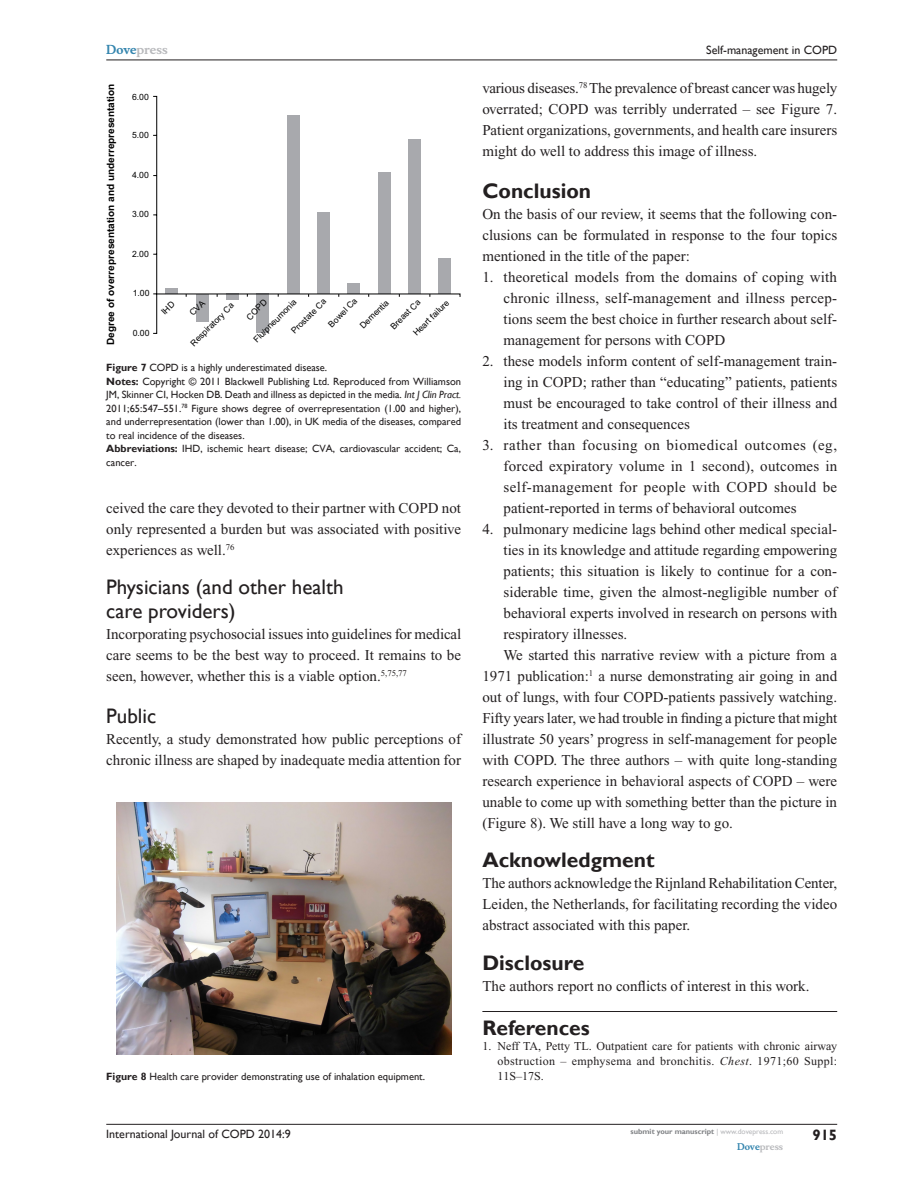
<style>
.page{position:relative;width:918px;height:1188px;background:#fff}
.page>*{position:absolute;margin:0;border:0;box-sizing:border-box;transform-origin:0 0}
.t1{font:21px/24px "Gill Sans";color:#231f20}
.RefH{font:700 21px "Gill Sans";color:#231f20}
.TxF{font:15px/21px "Times New Roman";color:#231f20;text-align:justify}
.NL-m{font:15px/21px "Times New Roman";color:#231f20;text-align:justify}
.Tx{font:15px/21px "Times New Roman";color:#231f20;text-align:justify}
.t2{font:700 15px "Gill Sans";color:#231f20}
.RefNL1{font:12px/15px "Times New Roman";letter-spacing:.03em;color:#231f20;text-align:justify}
.t3{font:12px "Gill Sans";color:#231f20}
.t4{font:700 12px "Musee";color:#b8b9bc}
.FigSNRI{font:10.5px/13.5px "Gill Sans";color:#231f20;text-align:justify}
.FC{font:10.5px "Gill Sans";color:#231f20}
.t5{font:700 10.05px "Arial";color:#000}
.t6{font:700 9px "Musee";color:#b8b9bc}
.t7{font:8.55px "Arial";color:#000}
.t8{font:700 7.5px "Gill Sans";color:#808285}
.s1{color:#3485ae}
.s2{font-weight:700}
.s3{font-style:italic}
.s4{font-weight:400;color:#b8b9bc}
</style>
<div class="page">
<hr style="left:106px;top:1124px;width:731px;height:1px;background:#231f20">
<hr style="left:106px;top:60px;width:731px;height:1px;background:#231f20">
<hr style="left:482px;top:1011px;width:355px;height:1px;background:#231f20">
<div style="left:153px;top:96px;width:4px;height:238px;border:1px solid #000"></div>
<div style="left:438px;top:259px;width:13px;height:35px;background:#a8a9ad"></div>
<div style="left:409px;top:140px;width:12px;height:154px;background:#a8a9ad"></div>
<div style="left:378px;top:172px;width:13px;height:122px;background:#a8a9ad"></div>
<div style="left:348px;top:283px;width:12px;height:11px;background:#a8a9ad"></div>
<div style="left:257px;top:294px;width:12px;height:39px;background:#a8a9ad"></div>
<div style="left:196px;top:294px;width:13px;height:27px;background:#a8a9ad"></div>
<div style="left:165px;top:289px;width:13px;height:5px;background:#a8a9ad"></div>
<div style="left:317px;top:213px;width:13px;height:81px;background:#a8a9ad"></div>
<div style="left:287px;top:116px;width:12px;height:178px;background:#a8a9ad"></div>
<img style="left:116px;top:803px;width:335px;height:251px">
<svg style="left:153px;top:293px;width:307px;height:23px"></svg>
<p class="t4" style="left:106px;top:43px;width:63px"><span class="s1">Dove</span>press</p>
<p class="t5" style="left:105px;top:345px;width:263px;rotate:-90deg">Degree of overrepresentation and underrepresentation</p>
<p class="FC" style="left:106px;top:362px;width:222px"><span class="s2">Figure 7</span> COPD is a highly underestimated disease.</p>
<p class="FigSNRI" style="left:106px;top:375px;width:356px"><span class="s2">Notes:</span> Copyright © 2011 Blackwell Publishing Ltd. Reproduced from Williamson JM, Skinner CI, Hocken DB. Death and illness as depicted in the media. <span class="s3">Int J Clin Pract.<br></span>2011;65:547–551.<sup>78</sup> Figure shows degree of overrepresentation (1.00 and higher), and underrepresentation (lower than 1.00), in UK media of the diseases, compared to real incidence of the diseases.</p>
<p class="FigSNRI" style="left:106px;top:442px;width:356px"><span class="s2">Abbreviations:</span> IHD, ischemic heart disease; CVA, cardiovascular accident; Ca, cancer.</p>
<p class="t7" style="left:132px;top:92px;width:18px">6.00</p>
<p class="t7" style="left:132px;top:130px;width:18px">5.00</p>
<p class="t7" style="left:132px;top:170px;width:18px">4.00</p>
<p class="t7" style="left:132px;top:209px;width:18px">3.00</p>
<p class="t7" style="left:132px;top:249px;width:18px">2.00</p>
<p class="t7" style="left:133px;top:288px;width:18px">1.00</p>
<p class="t7" style="left:133px;top:328px;width:18px">0.00</p>
<p class="t7" style="left:289px;top:329px;width:47px;rotate:-45deg">Prostate Ca</p>
<p class="t7" style="left:326px;top:322px;width:38px;rotate:-45deg">Bowel Ca</p>
<p class="t7" style="left:358px;top:324px;width:38px;rotate:-45deg">Dementia</p>
<p class="t7" style="left:388px;top:324px;width:40px;rotate:-45deg">Breast Ca</p>
<p class="t7" style="left:189px;top:341px;width:59px;rotate:-45deg">Respiratory Ca</p>
<p class="t7" style="left:245px;top:315px;width:26px;rotate:-45deg">COPD</p>
<p class="t7" style="left:251px;top:337px;width:58px;rotate:-45deg">Flu/pneumonia</p>
<p class="t7" style="left:411px;top:331px;width:48px;rotate:-45deg">Heart failure</p>
<p class="TxF" style="left:106px;top:497px;width:356px">ceived the care they devoted to their partner with COPD not only represented a burden but was associated with positive experiences as well.<sup>76</sup></p>
<h2 class="t1" style="left:106px;top:575px;width:239px">Physicians (and other health care providers)</h2>
<p class="TxF" style="left:106px;top:623px;width:357px">Incorporating psychosocial issues into guidelines for medical care seems to be the best way to proceed. It remains to be seen, however, whether this is a viable option.<sup>5,75,77</sup></p>
<h2 class="t1" style="left:106px;top:704px;width:52px">Public</h2>
<p class="TxF" style="left:106px;top:728px;width:356px">Recently, a study demonstrated how public perceptions of chronic illness are shaped by inadequate media attention for</p>
<p class="FC" style="left:106px;top:1070px;width:320px"><span class="s2">Figure 8</span> Health care provider demonstrating use of inhalation equipment.</p>
<p class="t3" style="left:706px;top:43px;width:132px">Self-management in COPD</p>
<p class="TxF" style="left:482px;top:77px;width:356px">various diseases.<sup>78</sup> The prevalence of breast cancer was hugely overrated; COPD was terribly underrated – see Figure 7.<br>Patient organizations, governments, and health care insurers might do well to address this image of illness.</p>
<h1 class="RefH" style="left:482px;top:178px;width:110px">Conclusion</h1>
<p class="TxF" style="left:482px;top:203px;width:356px">On the basis of our review, it seems that the following con&shy;clusions can be formulated in response to the four topics mentioned in the title of the paper:</p>
<p class="NL-m" style="left:504px;top:266px;width:335px;text-indent:-21px">1. theoretical models from the domains of coping with chronic illness, self-management and illness percep&shy;tions seem the best choice in further research about self&shy;management for persons with COPD</p>
<p class="NL-m" style="left:504px;top:350px;width:335px;text-indent:-21px">2. these models inform content of self-management train&shy;ing in COPD; rather than “educating” patients, patients must be encouraged to take control of their illness and its treatment and consequences</p>
<p class="NL-m" style="left:504px;top:434px;width:335px;text-indent:-21px">3. rather than focusing on biomedical outcomes (eg, forced expiratory volume in 1 second), outcomes in self-management for people with COPD should be patient-reported in terms of behavioral outcomes</p>
<p class="NL-m" style="left:504px;top:518px;width:335px;text-indent:-21px">4. pulmonary medicine lags behind other medical special&shy;ties in its knowledge and attitude regarding empowering patients; this situation is likely to continue for a con&shy;siderable time, given the almost-negligible number of behavioral experts involved in research on persons with respiratory illnesses.</p>
<p class="Tx" style="left:482px;top:644px;width:357px;text-indent:21px">We started this narrative review with a picture from a 1971 publication:<sup>1</sup> a nurse demonstrating air going in and out of lungs, with four COPD-patients passively watching.<br>Fifty years later, we had trouble in finding a picture that might illustrate 50 years’ progress in self-management for people with COPD. The three authors – with quite long-standing research experience in behavioral aspects of COPD – were unable to come up with something better than the picture in (Figure 8). We still have a long way to go.</p>
<h1 class="RefH" style="left:482px;top:847px;width:174px">Acknowledgment</h1>
<p class="TxF" style="left:482px;top:872px;width:356px">The authors acknowledge the Rijnland Rehabilitation Center, Leiden, the Netherlands, for facilitating recording the video abstract associated with this paper.</p>
<h1 class="RefH" style="left:482px;top:950px;width:103px">Disclosure</h1>
<p class="TxF" style="left:482px;top:976px;width:329px">The authors report no conflicts of interest in this work.</p>
<p class="RefH" style="left:482px;top:1015px;width:109px">References</p>
<p class="RefNL1" style="left:497px;top:1038px;width:341px;text-indent:-15px">1. Neff TA, Petty TL. Outpatient care for patients with chronic airway obstruction – emphysema and bronchitis. <span class="s3">Chest</span>. 1971;60 Suppl:<br>11S–17S.</p>
<p class="t3" style="left:106px;top:1127px;width:186px">International Journal of COPD 2014:9</p>
<p class="t8" style="left:631px;top:1127px;width:154px">submit your manuscript <span class="s4">| www.dovepress.com</span></p>
<p class="t6" style="left:737px;top:1141px;width:48px"><span class="s1">Dove</span>press</p>
<p class="t2" style="left:812px;top:1126px;width:26px">915</p>
</div>
